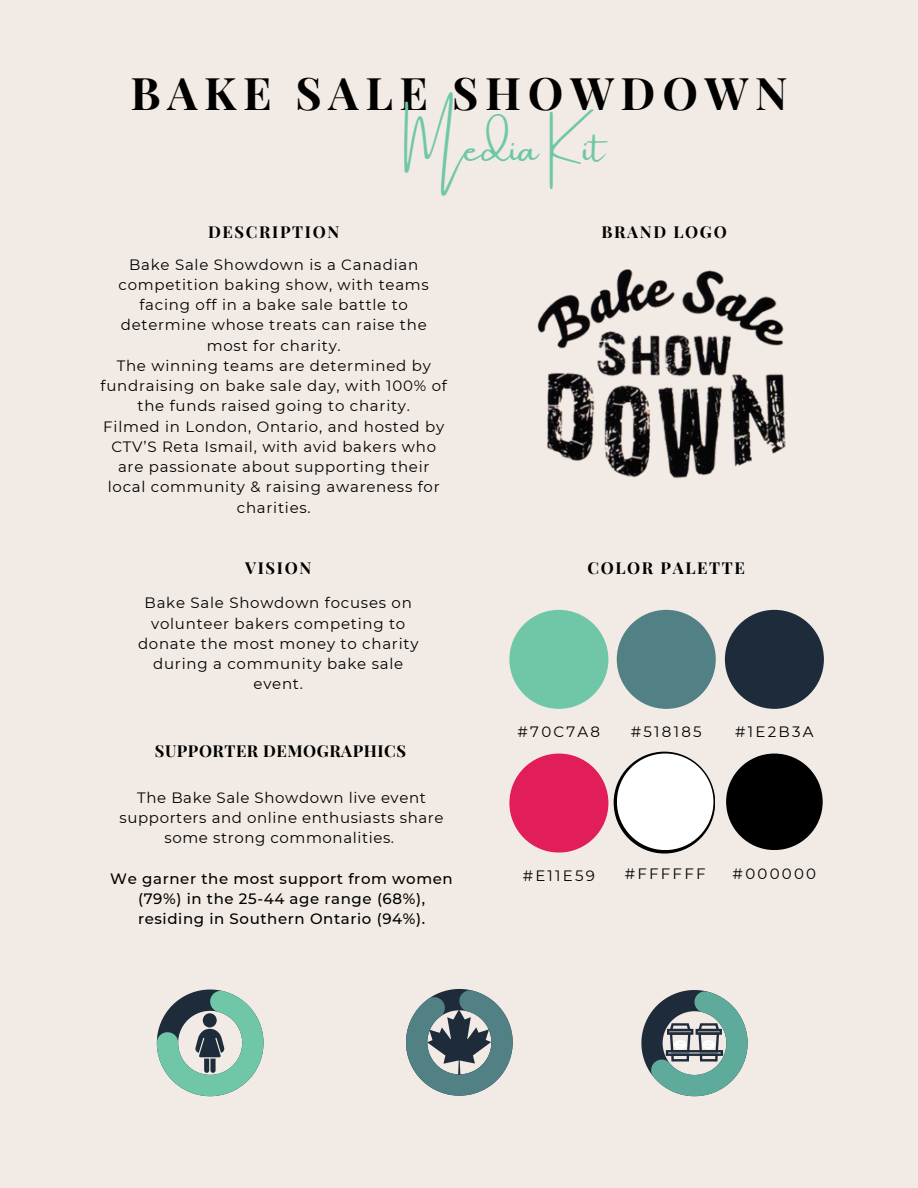
<style>
.page{position:relative;width:918px;height:1188px;background:#f2ebe5}
.page>*{position:absolute;margin:0;border:0;box-sizing:border-box;transform-origin:0 0}
.t1{font:700 45px "Playfair Display";letter-spacing:.15em;color:#000}
.t2{font:37.5px "Amsterdam One";color:#70c7a8}
.t3{font:700 16.5px "Playfair Display";letter-spacing:.1em;color:#000}
.t4{font:700 16.5px "Playfair Display";letter-spacing:.03em;color:#000}
.t5{font:15px/20.2px "Montserrat";letter-spacing:.05em;color:#000;text-align:center}
.t6{font:500 15px/20.2px "Montserrat";letter-spacing:.04em;color:#000;text-align:center}
</style>
<div class="page">
<img style="left:537px;top:269px;width:249px;height:210px">
<div style="left:617px;top:610px;width:99px;height:99px;background:#518185;border-radius:50%"></div>
<svg style="left:614px;top:752px;width:101px;height:102px"></svg>
<div style="left:617px;top:754px;width:96px;height:96px;background:#fff;border-radius:50%"></div>
<div style="left:509px;top:754px;width:99px;height:99px;background:#e11e59;border-radius:50%"></div>
<div style="left:509px;top:610px;width:99px;height:99px;background:#70c7a8;border-radius:50%"></div>
<div style="left:725px;top:610px;width:99px;height:99px;background:#1e2b3a;border-radius:50%"></div>
<div style="left:726px;top:754px;width:97px;height:96px;background:#000;border-radius:50%"></div>
<svg style="left:157px;top:990px;width:107px;height:106px"></svg>
<svg style="left:406px;top:989px;width:107px;height:107px"></svg>
<svg style="left:641px;top:990px;width:107px;height:106px"></svg>
<p class="t1" style="left:130px;top:61px;width:659px">BAKE SALE SHOWDOWN</p>
<p class="t2" style="left:404px;top:129px;width:202px">Media Kit</p>
<p class="t3" style="left:208px;top:220px;width:133px">DESCRIPTION</p>
<p class="t5" style="left:119px;top:254px;width:312px">Bake Sale Showdown is a Canadian competition baking show, with teams facing off in a bake sale battle to determine whose treats can raise the most for charity.</p>
<p class="t5" style="left:101px;top:355px;width:348px">The winning teams are determined by fundraising on bake sale day, with 100% of the funds raised going to charity.</p>
<p class="t5" style="left:103px;top:416px;width:342px">Filmed in London, Ontario, and hosted by CTV’S Reta Ismail, with avid bakers who are passionate about supporting their local community &amp; raising awareness for charities.</p>
<p class="t3" style="left:245px;top:556px;width:68px">VISION</p>
<p class="t5" style="left:138px;top:593px;width:282px">Bake Sale Showdown focuses on volunteer bakers competing to donate the most money to charity during a community bake sale event.</p>
<p class="t4" style="left:155px;top:739px;width:253px">SUPPORTER DEMOGRAPHICS</p>
<p class="t5" style="left:120px;top:787px;width:326px">The Bake Sale Showdown live event supporters and online enthusiasts share some strong commonalities.</p>
<p class="t6" style="left:110px;top:868px;width:344px">We garner the most support from women (79%) in the 25-44 age range (68%), residing in Southern Ontario (94%).</p>
<p class="t3" style="left:602px;top:220px;width:127px">BRAND LOGO</p>
<p class="t3" style="left:588px;top:556px;width:159px">COLOR PALETTE</p>
<p class="t5" style="left:518px;top:722px;width:84px">#70C7A8</p>
<p class="t5" style="left:735px;top:722px;width:80px">#1E2B3A</p>
<p class="t5" style="left:631px;top:722px;width:72px">#518185</p>
<p class="t5" style="left:523px;top:865px;width:74px">#E11E59</p>
<p class="t5" style="left:625px;top:863px;width:82px">#FFFFFF</p>
<p class="t5" style="left:733px;top:863px;width:85px">#000000</p>
</div>
